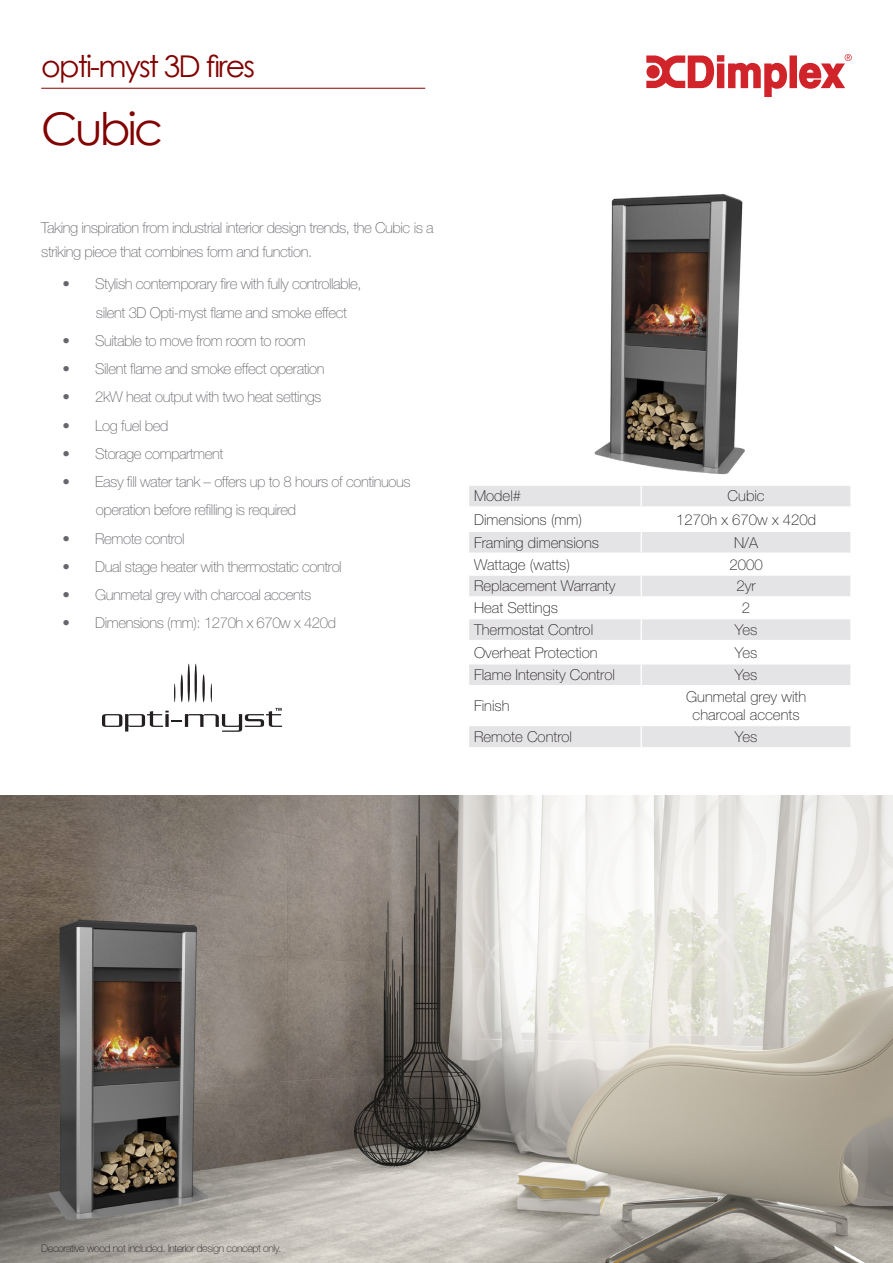
<style>
.page{position:relative;width:893px;height:1263px;background:#fff}
.page>*{position:absolute;margin:0;border:0;box-sizing:border-box;transform-origin:0 0}
.t1{font:45px "Century Gothic";letter-spacing:-.06em;color:#820101}
.t2{font:30px "Century Gothic";letter-spacing:-.06em;color:#820101}
.t3{font:100 15px/24px "Helvetica Neue LT Std";letter-spacing:-.03em;color:#66676c}
.t4{font:100 15px "Helvetica Neue LT Std";color:#231f20}
.t5{font:100 10.5px "Helvetica Neue LT Std";letter-spacing:-.03em;color:#231f20}
</style>
<div class="page">
<img style="left:0;top:795px;width:893px;height:468px">
<hr style="left:41px;top:88px;width:384px;height:1px;background:#820101">
<img style="left:594px;top:194px;width:151px;height:281px">
<svg style="left:102px;top:708px;width:180px;height:24px"></svg>
<hr style="left:181px;top:674px;width:2px;height:28px;background:#231f20;border-radius:50%">
<hr style="left:188px;top:664px;width:2px;height:38px;background:#231f20;border-radius:50%">
<hr style="left:195px;top:664px;width:2px;height:38px;background:#231f20;border-radius:50%">
<hr style="left:202px;top:674px;width:3px;height:28px;background:#231f20;border-radius:50%">
<svg style="left:174px;top:683px;width:1px;height:19px"></svg>
<svg style="left:211px;top:683px;width:1px;height:19px"></svg>
<svg style="left:469px;top:486px;width:381px;height:261px"></svg>
<svg style="left:641px;top:726px;width:1px;height:21px"></svg>
<hr style="left:469px;top:506px;width:172px;height:2px;background:#fff">
<hr style="left:641px;top:506px;width:209px;height:2px;background:#fff">
<hr style="left:469px;top:531px;width:172px;height:1px;background:#fff">
<hr style="left:641px;top:531px;width:209px;height:1px;background:#fff">
<hr style="left:469px;top:725px;width:172px;height:1px;background:#fff">
<hr style="left:641px;top:725px;width:209px;height:1px;background:#fff">
<hr style="left:469px;top:552px;width:172px;height:2px;background:#fff">
<hr style="left:641px;top:552px;width:209px;height:2px;background:#fff">
<hr style="left:469px;top:574px;width:172px;height:2px;background:#fff">
<hr style="left:641px;top:574px;width:209px;height:2px;background:#fff">
<hr style="left:469px;top:596px;width:172px;height:2px;background:#fff">
<hr style="left:641px;top:596px;width:209px;height:2px;background:#fff">
<hr style="left:469px;top:618px;width:172px;height:1px;background:#fff">
<hr style="left:641px;top:618px;width:209px;height:1px;background:#fff">
<hr style="left:469px;top:640px;width:172px;height:1px;background:#fff">
<hr style="left:641px;top:640px;width:209px;height:1px;background:#fff">
<svg style="left:641px;top:486px;width:1px;height:199px"></svg>
<hr style="left:469px;top:663px;width:172px;height:1px;background:#fff">
<hr style="left:641px;top:663px;width:209px;height:1px;background:#fff">
<hr style="left:469px;top:685px;width:172px;height:1px;background:#fff">
<hr style="left:641px;top:685px;width:209px;height:1px;background:#fff">
<hr style="left:641px;top:686px;width:1px;height:39px;background:#fff">
<svg style="left:646px;top:54px;width:206px;height:43px"></svg>
<p class="t2" style="left:41px;top:45px;width:215px">opti-myst 3D fires</p>
<p class="t1" style="left:41px;top:97px;width:123px">Cubic</p>
<p class="t3" style="left:41px;top:216px;width:394px">Taking inspiration from industrial interior design trends, the Cubic is a striking piece that combines form and function.</p>
<p class="t3" style="left:63px;top:272px;width:301px">• Stylish contemporary fire with fully controllable,</p>
<p class="t3" style="left:96px;top:300px;width:253px">silent 3D Opti-myst flame and smoke effect</p>
<p class="t3" style="left:63px;top:328px;width:245px">• Suitable to move from room to room</p>
<p class="t3" style="left:63px;top:357px;width:264px">• Silent flame and smoke effect operation</p>
<p class="t3" style="left:63px;top:385px;width:260px">• 2kW heat output with two heat settings</p>
<p class="t3" style="left:63px;top:413px;width:107px">• Log fuel bed</p>
<p class="t3" style="left:63px;top:441px;width:162px">• Storage compartment</p>
<p class="t3" style="left:63px;top:470px;width:350px">• Easy fill water tank – offers up to 8 hours of continuous</p>
<p class="t3" style="left:96px;top:498px;width:202px">operation before refilling is required</p>
<p class="t3" style="left:63px;top:526px;width:124px">• Remote control</p>
<p class="t3" style="left:63px;top:554px;width:281px">• Dual stage heater with thermostatic control</p>
<p class="t3" style="left:63px;top:583px;width:250px">• Gunmetal grey with charcoal accents</p>
<p class="t3" style="left:63px;top:611px;width:275px">• Dimensions (mm): 1270h x 670w x 420d</p>
<p class="t4" style="left:474px;top:487px;width:49px">Model#</p>
<p class="t4" style="left:728px;top:487px;width:38px">Cubic</p>
<p class="t4" style="left:474px;top:511px;width:110px">Dimensions (mm)</p>
<p class="t4" style="left:676px;top:511px;width:142px">1270h x 670w x 420d</p>
<p class="t4" style="left:474px;top:534px;width:127px">Framing dimensions</p>
<p class="t4" style="left:734px;top:534px;width:26px">N/A</p>
<p class="t4" style="left:474px;top:556px;width:98px">Wattage (watts)</p>
<p class="t4" style="left:729px;top:556px;width:35px">2000</p>
<p class="t4" style="left:474px;top:577px;width:143px">Replacement Warranty</p>
<p class="t4" style="left:737px;top:577px;width:21px">2yr</p>
<p class="t4" style="left:474px;top:599px;width:85px">Heat Settings</p>
<p class="t4" style="left:742px;top:599px;width:10px">2</p>
<p class="t4" style="left:474px;top:621px;width:121px">Thermostat Control</p>
<p class="t4" style="left:735px;top:621px;width:24px">Yes</p>
<p class="t4" style="left:474px;top:644px;width:125px">Overheat Protection</p>
<p class="t4" style="left:735px;top:644px;width:24px">Yes</p>
<p class="t4" style="left:474px;top:666px;width:142px">Flame Intensity Control</p>
<p class="t4" style="left:735px;top:666px;width:24px">Yes</p>
<p class="t4" style="left:474px;top:697px;width:37px">Finish</p>
<p class="t4" style="left:686px;top:688px;width:122px">Gunmetal grey with</p>
<p class="t4" style="left:693px;top:706px;width:109px">charcoal accents</p>
<p class="t4" style="left:474px;top:728px;width:100px">Remote Control</p>
<p class="t4" style="left:735px;top:728px;width:24px">Yes</p>
<p class="t5" style="left:41px;top:1242px;width:242px">Decorative wood not included. Interior design concept only.</p>
</div>
